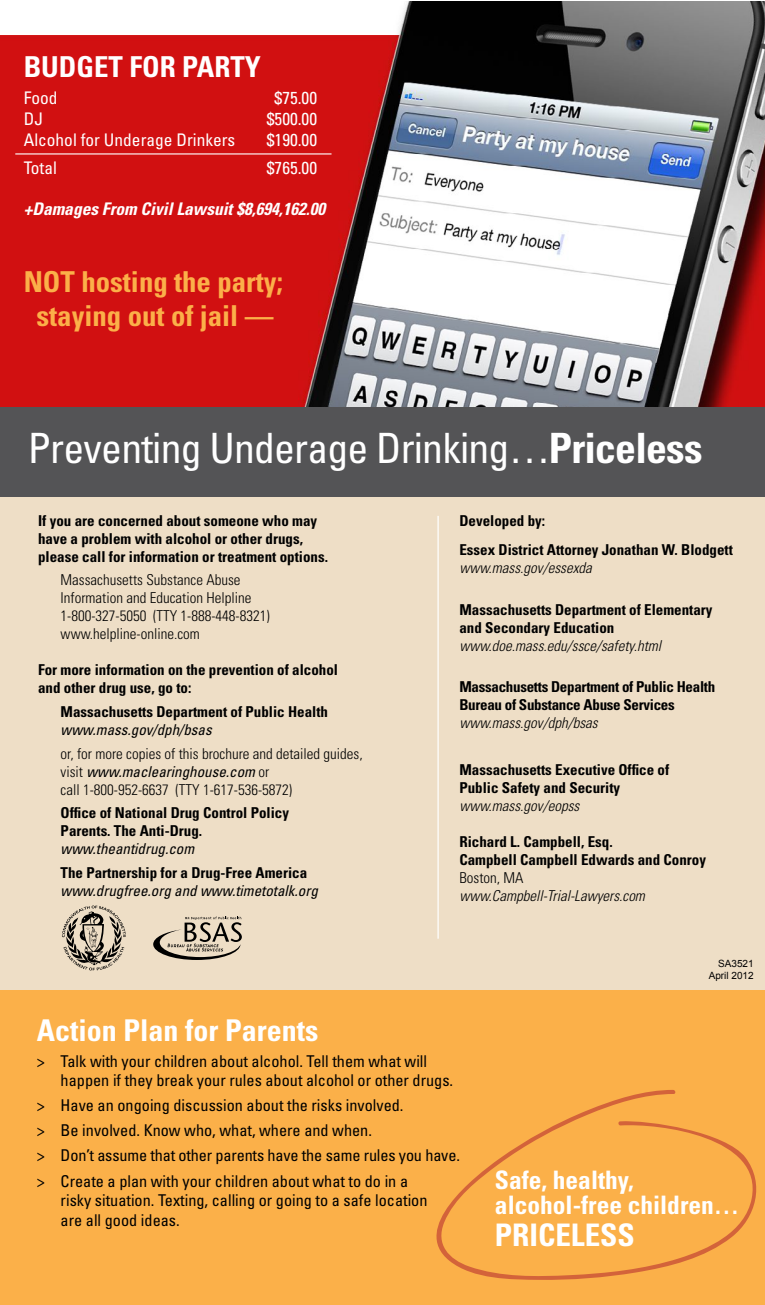
<style>
.page{position:relative;width:765px;height:1305px;background:#fff}
.page>*{position:absolute;margin:0;border:0;box-sizing:border-box;transform-origin:0 0}
.t1{font:condensed 41.75px "Univers LT Std";letter-spacing:-.02em;color:#fff}
.t2{font:700 condensed 31.12px "Univers LT Std";color:#fff}
.t3{font:700 condensed 30px "Univers LT Std";color:#fff}
.t4{font:700 condensed 28.88px/34.6px "Univers LT Std";color:#fbb049;text-align:center}
.t5{font:700 condensed 28.88px "Univers LT Std";color:#fff}
.t6{font:700 condensed 25.38px/25.4px "Univers LT Std";color:#fff}
.t7{font:condensed 17.38px "Univers LT Std";color:#fff}
.t8{font:italic 700 condensed 17.38px "Univers LT Std";color:#fff}
.t9{font:condensed 16.25px/25.1px "Univers LT Std";color:#000}
.t10{font:700 condensed 15px/18px "Univers LT Std";color:#000}
.t11{font:300 condensed 15px/18px "Univers LT Std";color:#000}
.t12{font:italic 300 condensed 15px "Univers LT Std";color:#000}
.t13{font:italic condensed 15px "Univers LT Std";color:#000}
.t14{font:700 condensed 15px/18px "Univers LT Std";letter-spacing:-.02em;color:#000}
.t15{font:10px/12px "Arial";color:#000;text-align:right}
.s1{font-weight:700}
.s2{font-weight:400;font-style:italic}
</style>
<div class="page">
<img style="left:0;top:2px;width:765px;height:405px">
<div style="left:0;top:495px;width:765px;height:495px;background:#eedec6"></div>
<hr style="left:437px;top:516px;width:2px;height:423px;background:#fff">
<svg style="left:62px;top:906px;width:64px;height:65px"></svg>
<svg style="left:153px;top:917px;width:89px;height:43px"></svg>
<div style="left:0;top:407px;width:765px;height:90px;background:#545456"></div>
<hr style="left:15px;top:153px;width:317px;height:2px;background:#fff">
<div style="left:0;top:990px;width:765px;height:315px;background:#fbb049"></div>
<svg style="left:436px;top:1090px;width:321px;height:190px"></svg>
<h3 class="t5" style="left:24px;top:49px;width:239px">BUDGET FOR PARTY</h3>
<p class="t7" style="left:24px;top:87px;width:35px">Food</p>
<p class="t7" style="left:275px;top:87px;width:44px">$75.00</p>
<p class="t7" style="left:24px;top:108px;width:21px">DJ</p>
<p class="t7" style="left:267px;top:108px;width:52px">$500.00</p>
<p class="t7" style="left:24px;top:129px;width:213px">Alcohol for Underage Drinkers</p>
<p class="t7" style="left:267px;top:129px;width:52px">$190.00</p>
<p class="t7" style="left:24px;top:157px;width:35px">Total</p>
<p class="t7" style="left:267px;top:157px;width:52px">$765.00</p>
<p class="t8" style="left:24px;top:199px;width:303px">+Damages From Civil Lawsuit $8,694,162.00</p>
<h3 class="t4" style="left:24px;top:264px;width:261px">NOT hosting the party; staying out of jail —</h3>
<h1 class="t1" style="left:28px;top:422px;width:676px">Preventing Underage Drinking…<span class="s1">Priceless</span></h1>
<p class="t10" style="left:38px;top:511px;width:291px">If you are concerned about someone who may have a problem with alcohol or other drugs, please call for information or treatment options.</p>
<p class="t11" style="left:61px;top:571px;width:211px">Massachusetts Substance Abuse Information and Education Helpline 1-800-327-5050 (TTY 1-888-448-8321) www.helpline-online.com</p>
<p class="t10" style="left:38px;top:661px;width:301px">For more information on the prevention of alcohol and other drug use, go to:</p>
<p class="t10" style="left:61px;top:703px;width:269px">Massachusetts Department of Public Health</p>
<p class="t13" style="left:61px;top:720px;width:153px">www.mass.gov/dph/bsas</p>
<p class="t11" style="left:61px;top:744px;width:304px">or, for more copies of this brochure and detailed guides, visit <span class="s2">www.maclearinghouse.com</span> or<br>call 1-800-952-6637 (TTY 1-617-536-5872)</p>
<p class="t10" style="left:61px;top:804px;width:230px">Office of National Drug Control Policy<br>Parents. The Anti-Drug.</p>
<p class="t13" style="left:61px;top:839px;width:135px">www.theantidrug.com</p>
<p class="t10" style="left:61px;top:863px;width:248px">The Partnership for a Drug-Free America</p>
<p class="t13" style="left:61px;top:881px;width:259px">www.drugfree.org and www.timetotalk.org</p>
<p class="t10" style="left:459px;top:506px;width:275px;line-height:29.2px">Developed by:<br>Essex District Attorney Jonathan W. Blodgett</p>
<p class="t12" style="left:459px;top:559px;width:134px">www.mass.gov/essexda</p>
<p class="t10" style="left:459px;top:600px;width:255px">Massachusetts Department of Elementary and Secondary Education</p>
<p class="t12" style="left:459px;top:636px;width:203px">www.doe.mass.edu/ssce/safety.html</p>
<p class="t14" style="left:459px;top:678px;width:257px">Massachusetts Department of Public Health<br>Bureau of Substance Abuse Services</p>
<p class="t12" style="left:459px;top:714px;width:140px">www.mass.gov/dph/bsas</p>
<p class="t10" style="left:459px;top:761px;width:211px">Massachusetts Executive Office of<br>Public Safety and Security</p>
<p class="t12" style="left:459px;top:797px;width:122px">www.mass.gov/eopss</p>
<p class="t10" style="left:459px;top:833px;width:248px">Richard L. Campbell, Esq.<br>Campbell Campbell Edwards and Conroy</p>
<p class="t11" style="left:459px;top:869px;width:66px">Boston, MA</p>
<p class="t12" style="left:459px;top:887px;width:187px">www.Campbell-Trial-Lawyers.com</p>
<p class="t15" style="left:709px;top:958px;width:47px">SA3521<br>April 2012</p>
<h3 class="t3" style="left:37px;top:1012px;width:283px">Action Plan for Parents</h3>
<p class="t9" style="left:61px;top:1051px;width:394px;line-height:19.5px;text-indent:-24px">&gt; Talk with your children about alcohol. Tell them what will happen if they break your rules about alcohol or other drugs.</p>
<p class="t9" style="left:37px;top:1093px;width:425px">&gt; Have an ongoing discussion about the risks involved.<br>&gt; Be involved. Know who, what, where and when.<br>&gt; Don’t assume that other parents have the same rules you have. &gt; Create a plan with your children about what to do in a</p>
<p class="t9" style="left:61px;top:1190px;width:368px;line-height:19.5px">risky situation. Texting, calling or going to a safe location are all good ideas.</p>
<h3 class="t6" style="left:495px;top:1167px;width:246px">Safe, healthy, alcohol-free children…</h3>
<h2 class="t2" style="left:495px;top:1216px;width:141px">PRICELESS</h2>
</div>
